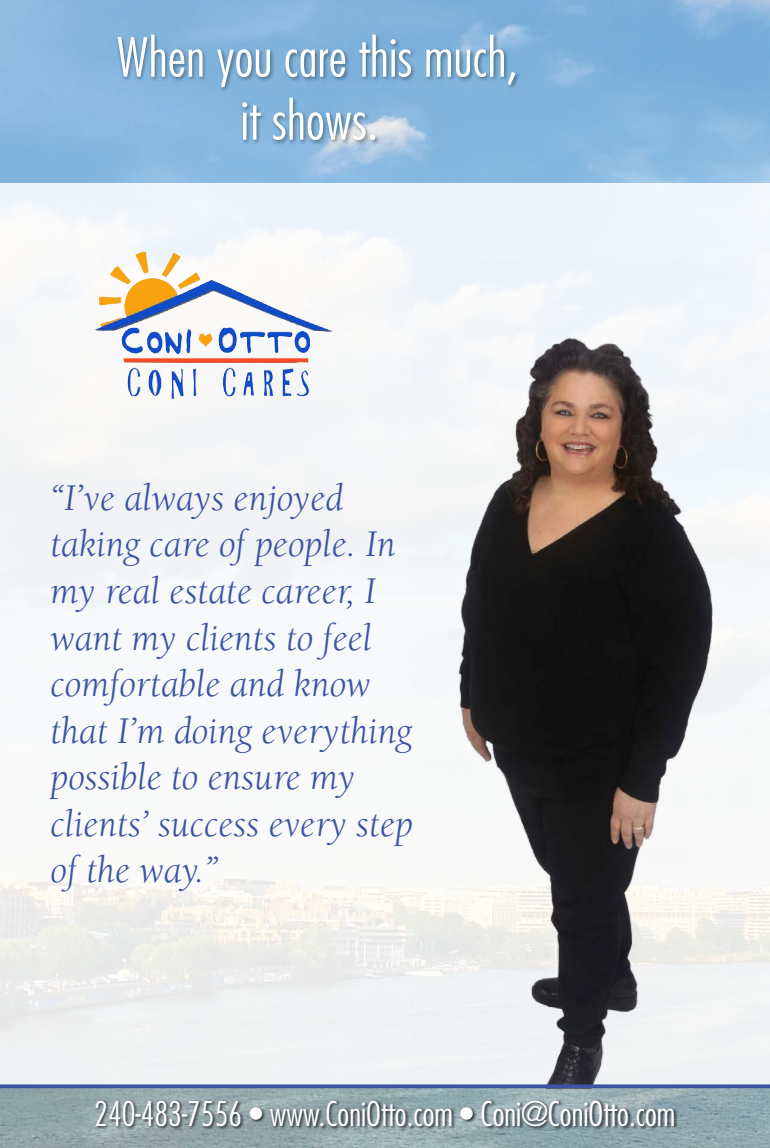
<style>
.page{position:relative;width:770px;height:1148px;background:#fff}
.page>*{position:absolute;margin:0;border:0;box-sizing:border-box;transform-origin:0 0}
.t1{font:300 condensed 52.5px/63px "Futura";letter-spacing:.01em;color:#fff;text-align:center}
.t2{font:italic 38.75px/46.5px "Berkeley";color:#3a53a4}
.t3{font:300 condensed 33.12px "Futura";color:#fff}
</style>
<div class="page">
<div style="left:0;top:183px;width:769px;height:903px;background:linear-gradient(to bottom,#eef2f7,#f5f6f3)"></div>
<img style="left:410px;top:262px;width:346px;height:822px">
<img style="left:110px;top:251px;width:90px;height:67px">
<svg style="left:0;top:0;width:769px;height:183px;background:#85b6de"></svg>
<svg style="left:0;top:1088px;width:769px;height:60px;background:#93a8ad"></svg>
<div style="left:94px;top:1099px;width:584px;height:31px;background:#000;opacity:.75"></div>
<svg style="left:0;top:1084px;width:769px;height:4px;background:#4c63ab"></svg>
<div style="left:115px;top:33px;width:406px;height:113px;background:#000;opacity:.4"></div>
<h1 class="t1" style="left:117px;top:26px;width:402px">When you care this much, it shows.</h1>
<p class="t2" style="left:50px;top:476px;width:364px">“I’ve always enjoyed taking care of people. In my real estate career, I want my clients to feel comfortable and know that I’m doing everything possible to ensure my clients’ success every step of the way.”</p>
<p class="t3" style="left:94px;top:1092px;width:582px">240-483-7556 • www.ConiOtto.com • Coni@ConiOtto.com</p>
</div>
